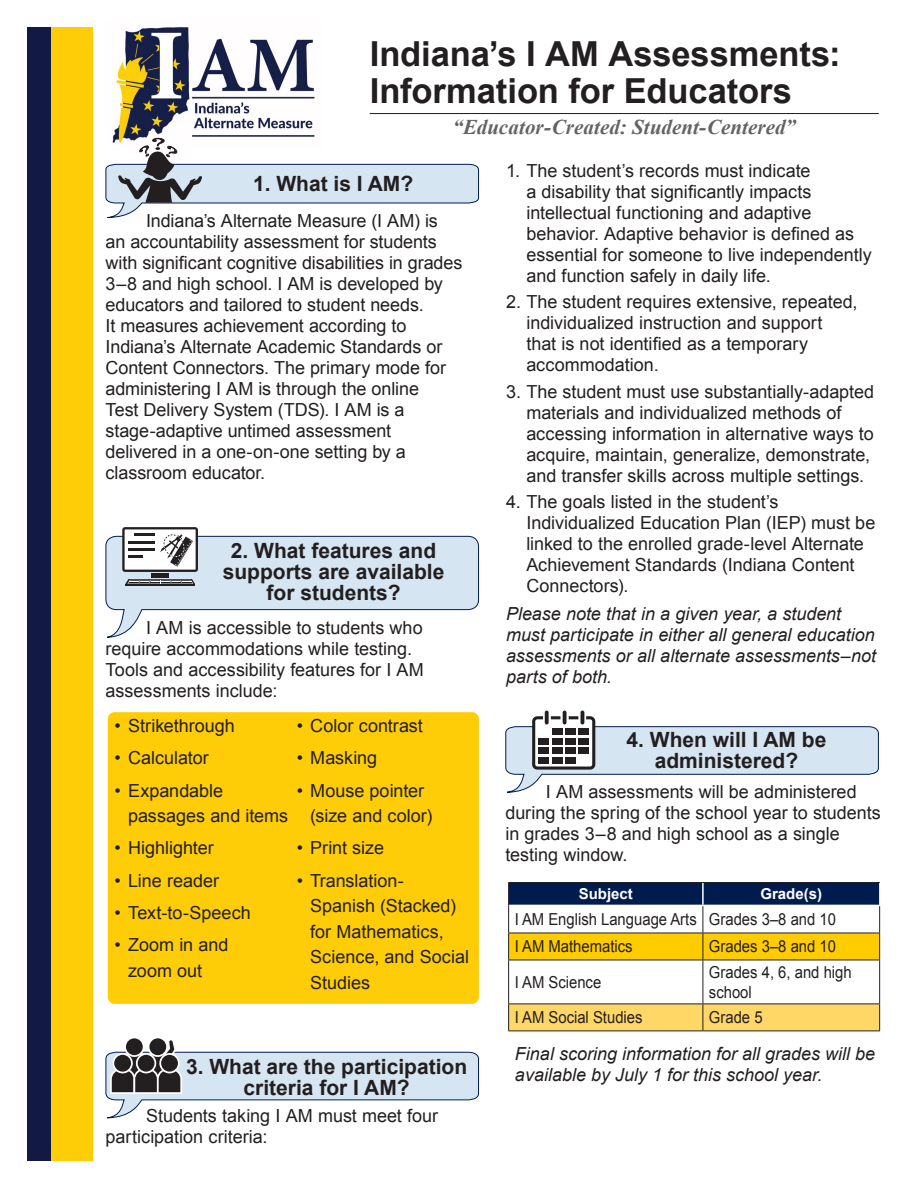
<style>
.page{position:relative;width:918px;height:1188px;background:#fff}
.page>*{position:absolute;margin:0;border:0;box-sizing:border-box;transform-origin:0 0}
.t1{font:700 34.5px/37.5px "Arial";letter-spacing:-.005em;color:#231f20}
.t2{font:700 21px/21px "Arial";color:#231f20;text-align:center}
.Bullets{font:italic 700 21px "Times New Roman";letter-spacing:.005em;color:#636366}
.t3{font:18px/21px "Arial";color:#231f20}
.t4{font:italic 18px/21px "Arial";color:#231f20}
.t5{font:16.5px/19.8px "Arial";color:#231f20;scale:.9 1}
.t6{font:700 15px "Arial";color:#fff}
</style>
<div class="page">
<img style="left:113px;top:27px;width:202px;height:111px">
<div style="left:27px;top:27px;width:66px;height:1134px;background:#fecd08"></div>
<hr style="left:508px;top:1031px;width:195px;height:1px;background:#231f20">
<hr style="left:703px;top:1031px;width:177px;height:1px;background:#231f20">
<svg style="left:508px;top:882px;width:372px;height:149px"></svg>
<hr style="left:370px;top:113px;width:509px;height:1px;background:#121945">
<div style="left:27px;top:27px;width:24px;height:1134px;background:#121945"></div>
<svg style="left:105px;top:138px;width:374px;height:81px"></svg>
<svg style="left:505px;top:711px;width:374px;height:82px"></svg>
<svg style="left:105px;top:527px;width:374px;height:111px"></svg>
<hr style="left:134px;top:534px;width:21px;height:2px;background:#231f20">
<hr style="left:128px;top:541px;width:27px;height:2px;background:#231f20">
<hr style="left:128px;top:555px;width:15px;height:3px;background:#231f20">
<hr style="left:128px;top:548px;width:27px;height:3px;background:#231f20">
<div style="left:108px;top:712px;width:371px;height:292px;background:#fecd08;border-radius:7px"></div>
<svg style="left:105px;top:1038px;width:374px;height:81px"></svg>
<p class="t1" style="left:370px;top:36px;width:472px">Indiana’s I AM Assessments:<br>Information for Educators</p>
<p class="Bullets" style="left:453px;top:112px;width:344px">“Educator-Created: Student-Centered”</p>
<p class="t2" style="left:253px;top:174px;width:162px">1. What is I AM?</p>
<p class="t3" style="left:106px;top:210px;width:358px;text-indent:40px">Indiana’s Alternate Measure (I AM) is<br>an accountability assessment for students with significant cognitive disabilities in grades 3–8 and high school. I AM is developed by educators and tailored to student needs.<br>It measures achievement according to Indiana’s Alternate Academic Standards or Content Connectors. The primary mode for administering I AM is through the online<br>Test Delivery System (TDS). I AM is a stage-adaptive untimed assessment delivered in a one-on-one setting by a classroom educator.</p>
<p class="t2" style="left:223px;top:541px;width:223px">2. What features and supports are available for students?</p>
<p class="t3" style="left:106px;top:618px;width:320px;text-indent:40px">I AM is accessible to students who require accommodations while testing.<br>Tools and accessibility features for I AM assessments include:</p>
<p class="t3" style="left:115px;top:715px;width:122px">• Strikethrough</p>
<p class="t3" style="left:115px;top:748px;width:96px">• Calculator</p>
<p class="t3" style="left:128px;top:778px;width:162px;line-height:25.5px;text-indent:-14px">• Expandable passages and items</p>
<p class="t3" style="left:115px;top:838px;width:101px">• Highlighter</p>
<p class="t3" style="left:115px;top:870px;width:106px">• Line reader</p>
<p class="t3" style="left:115px;top:902px;width:138px">• Text-to-Speech</p>
<p class="t3" style="left:128px;top:932px;width:102px;line-height:25.5px;text-indent:-14px">• Zoom in and zoom out</p>
<p class="t3" style="left:297px;top:715px;width:128px">• Color contrast</p>
<p class="t3" style="left:297px;top:748px;width:82px">• Masking</p>
<p class="t3" style="left:310px;top:778px;width:124px;line-height:25.5px;text-indent:-14px">• Mouse pointer (size and color)</p>
<p class="t3" style="left:297px;top:838px;width:89px">• Print size</p>
<p class="t3" style="left:310px;top:868px;width:160px;line-height:25.5px;text-indent:-14px">• Translation-<br>Spanish (Stacked) for Mathematics,<br>Science, and Social<br>Studies</p>
<p class="t2" style="left:186px;top:1057px;width:283px">3. What are the participation criteria for I AM?</p>
<p class="t3" style="left:106px;top:1106px;width:334px;text-indent:40px">Students taking I AM must meet four participation criteria:</p>
<p class="t3" style="left:526px;top:160px;width:347px;text-indent:-20px">1. The student’s records must indicate<br>a disability that significantly impacts intellectual functioning and adaptive behavior. Adaptive behavior is defined as essential for someone to live independently and function safely in daily life.</p>
<p class="t3" style="left:526px;top:292px;width:333px;text-indent:-20px">2. The student requires extensive, repeated, individualized instruction and support<br>that is not identified as a temporary accommodation.</p>
<p class="t3" style="left:526px;top:381px;width:349px;text-indent:-20px">3. The student must use substantially-adapted materials and individualized methods of accessing information in alternative ways to acquire, maintain, generalize, demonstrate, and transfer skills across multiple settings.</p>
<p class="t3" style="left:526px;top:492px;width:350px;text-indent:-20px">4. The goals listed in the student’s Individualized Education Plan (IEP) must be linked to the enrolled grade-level Alternate Achievement Standards (Indiana Content Connectors).</p>
<p class="t4" style="left:506px;top:603px;width:372px">Please note that in a given year, a student must participate in either all general education assessments or all alternate assessments–not parts of both.</p>
<p class="t2" style="left:627px;top:730px;width:201px">4. When will I AM be administered?</p>
<p class="t3" style="left:505px;top:781px;width:377px;text-indent:40px">I AM assessments will be administered during the spring of the school year to students in grades 3–8 and high school as a single testing window.</p>
<p class="t6" style="left:579px;top:884px;width:56px">Subject</p>
<p class="t6" style="left:760px;top:884px;width:63px">Grade(s)</p>
<p class="t5" style="left:515px;top:910px;width:204px">I AM English Language Arts</p>
<p class="t5" style="left:709px;top:910px;width:143px">Grades 3–8 and 10</p>
<p class="t5" style="left:515px;top:937px;width:133px">I AM Mathematics</p>
<p class="t5" style="left:709px;top:937px;width:143px">Grades 3–8 and 10</p>
<p class="t5" style="left:515px;top:972px;width:98px">I AM Science</p>
<p class="t5" style="left:709px;top:963px;width:160px">Grades 4, 6, and high school</p>
<p class="t5" style="left:515px;top:1008px;width:144px">I AM Social Studies</p>
<p class="t5" style="left:709px;top:1008px;width:61px">Grade 5</p>
<p class="t4" style="left:515px;top:1043px;width:362px">Final scoring information for all grades will be available by July 1 for this school year.</p>
</div>
